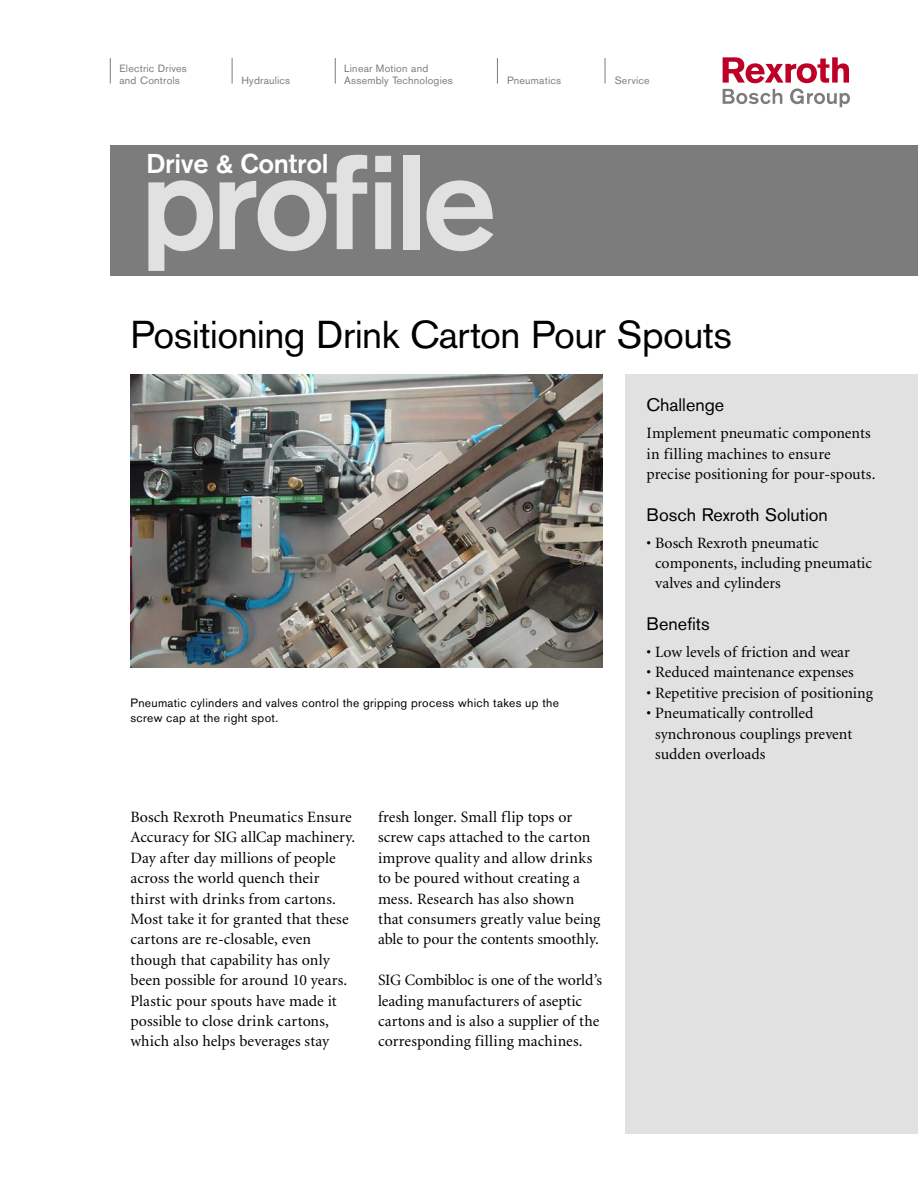
<style>
.page{position:relative;width:918px;height:1188px;background:#fff}
.page>*{position:absolute;margin:0;border:0;box-sizing:border-box;transform-origin:0 0}
.t1{font:500 133.5px "Akzidenz Grotesk BQ";letter-spacing:-.04em;color:#e1e1e1}
.H1{font:38.55px "Akzidenz Grotesk BQ";letter-spacing:-.015em;color:#000}
.t2{font:500 27px "Akzidenz Grotesk BQ";letter-spacing:-.015em;color:#fff}
.Sidebar_head{font:18px "Akzidenz Grotesk BQ";color:#000}
.Body_Copy{font:15.75px/20.4px "Minion";letter-spacing:.005em;color:#000}
.BL_bulleted_list{font:15.75px/20.4px "Minion";color:#000}
.BL_bulleted_list__last_item{font:15.75px/20.4px "Minion";color:#000}
.Caption_Text{font:12px/15px "Akzidenz Grotesk BQ";letter-spacing:.025em;color:#000}
.I__Division_REGULAR{font:10.5px/11.2px "Akzidenz Grotesk BQ";letter-spacing:.02em;color:#7c7c7c}
</style>
<div class="page">
<svg style="left:110px;top:58px;width:1px;height:26px"></svg>
<svg style="left:232px;top:58px;width:1px;height:26px"></svg>
<svg style="left:335px;top:58px;width:1px;height:26px"></svg>
<svg style="left:497px;top:58px;width:1px;height:26px"></svg>
<svg style="left:605px;top:58px;width:1px;height:26px"></svg>
<svg style="left:723px;top:57px;width:127px;height:50px"></svg>
<div style="left:110px;top:146px;width:808px;height:130px;background:#7c7c7c"></div>
<img style="left:130px;top:374px;width:473px;height:293px">
<div style="left:625px;top:374px;width:293px;height:760px;background:#e1e1e1"></div>
<p class="I__Division_REGULAR" style="left:119px;top:63px;width:69px">Electric Drives and Controls</p>
<p class="I__Division_REGULAR" style="left:241px;top:74px;width:50px">Hydraulics</p>
<p class="I__Division_REGULAR" style="left:344px;top:63px;width:110px">Linear Motion and<br>Assembly Technologies</p>
<p class="I__Division_REGULAR" style="left:507px;top:74px;width:55px">Pneumatics</p>
<p class="I__Division_REGULAR" style="left:615px;top:74px;width:36px">Service</p>
<p class="t2" style="left:147px;top:147px;width:183px">Drive &amp; Control</p>
<p class="t1" style="left:140px;top:121px;width:359px">profile</p>
<p class="H1" style="left:130px;top:312px;width:603px">Positioning Drink Carton Pour Spouts</p>
<p class="Caption_Text" style="left:130px;top:695px;width:430px">Pneumatic cylinders and valves control the gripping process which takes up the screw cap at the right spot.</p>
<p class="Body_Copy" style="left:130px;top:807px;width:226px">Bosch Rexroth Pneumatics Ensure<br>Accuracy for SIG allCap machinery.<br>Day after day millions of people across the world quench their thirst with drinks from cartons.<br>Most take it for granted that these cartons are re-closable, even though that capability has only been possible for around 10 years.<br>Plastic pour spouts have made it possible to close drink cartons, which also helps beverages stay</p>
<p class="Body_Copy" style="left:378px;top:807px;width:224px">fresh longer. Small flip tops or screw caps attached to the carton improve quality and allow drinks to be poured without creating a mess. Research has also shown that consumers greatly value being able to pour the contents smoothly.</p>
<p class="Body_Copy" style="left:378px;top:971px;width:226px">SIG Combibloc is one of the world’s leading manufacturers of aseptic cartons and is also a supplier of the corresponding filling machines.</p>
<p class="Sidebar_head" style="left:647px;top:394px;width:79px">Challenge</p>
<p class="Body_Copy" style="left:647px;top:424px;width:230px">Implement pneumatic components in filling machines to ensure precise positioning for pour-spouts.</p>
<p class="Sidebar_head" style="left:647px;top:504px;width:183px">Bosch Rexroth Solution</p>
<p class="BL_bulleted_list__last_item" style="left:655px;top:533px;width:218px;text-indent:-9px">• Bosch Rexroth pneumatic components, including pneumatic valves and cylinders</p>
<p class="Sidebar_head" style="left:647px;top:613px;width:65px">Benefits</p>
<p class="BL_bulleted_list" style="left:647px;top:642px;width:205px">• Low levels of friction and wear</p>
<p class="BL_bulleted_list" style="left:647px;top:663px;width:209px">• Reduced maintenance expenses</p>
<p class="BL_bulleted_list" style="left:647px;top:683px;width:228px">• Repetitive precision of positioning</p>
<p class="BL_bulleted_list" style="left:655px;top:704px;width:199px;text-indent:-9px">• Pneumatically controlled synchronous couplings prevent sudden overloads</p>
</div>
